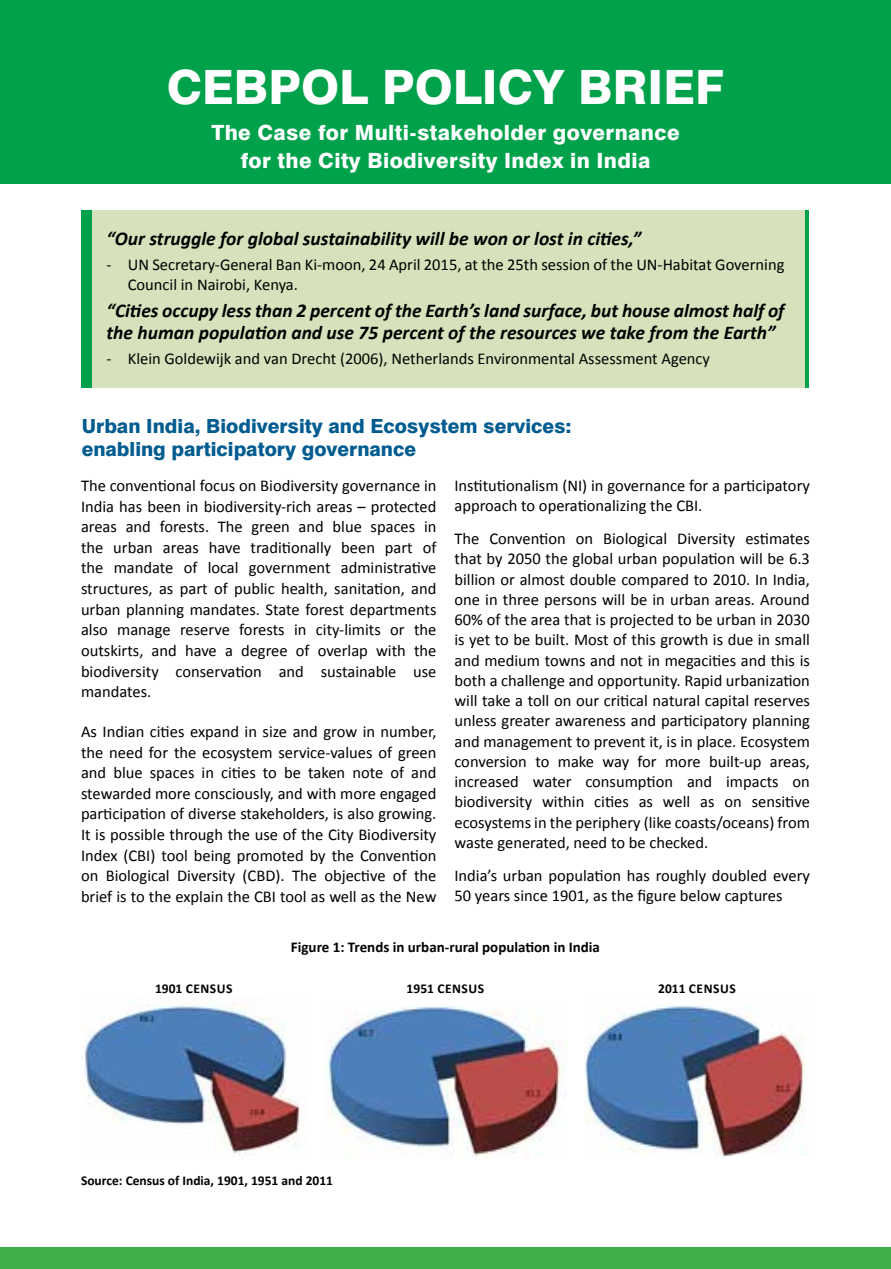
<style>
.page{position:relative;width:891px;height:1269px;background:#fff}
.page>*{position:absolute;margin:0;border:0;box-sizing:border-box;transform-origin:0 0}
.t1{font:800 47.4px "Swiss 721 BT";color:#fff}
.t2{font:800 21px/28.5px "Swiss 721 BT";letter-spacing:.02em;color:#fff;text-align:center}
.t3{font:italic 700 19.5px/22.5px "Calibri";color:#000}
.t4{font:800 19.5px/22.5px "Swiss 721 BT";color:#005c90}
.t5{font:16.5px/20.2px "Calibri";color:#000}
.t6{font:700 15px "Calibri";color:#000}
.t7{font:700 13.5px "Calibri";color:#000}
.t8{font:700 13.5px "Calibri";letter-spacing:.04em;color:#000}
</style>
<div class="page">
<div style="left:0;top:1248px;width:891px;height:21px;background:#41ad49"></div>
<div style="left:0;top:0;width:891px;height:184px;background:#00a14b"></div>
<img style="left:84px;top:1004px;width:215px;height:153px">
<img style="left:324px;top:1006px;width:243px;height:151px">
<img style="left:585px;top:1006px;width:220px;height:152px">
<div style="left:82px;top:210px;width:727px;height:178px;background:#d5e2bb"></div>
<div style="left:81px;top:210px;width:11px;height:178px;background:#00a14b"></div>
<hr style="left:806px;top:210px;width:3px;height:178px;background:#00a14b">
<h1 class="t1" style="left:167px;top:59px;width:559px">CEBPOL POLICY BRIEF</h1>
<p class="t2" style="left:211px;top:118px;width:470px">The Case for Multi-stakeholder governance for the City Biodiversity Index in India</p>
<p class="t3" style="left:107px;top:227px;width:536px">“Our struggle for global sustainability will be won or lost in cities,”</p>
<p class="t5" style="left:128px;top:253px;width:658px;text-indent:-21px">- UN Secretary-General Ban Ki-moon, 24 April 2015, at the 25th session of the UN-Habitat Governing<br>Council in Nairobi, Kenya.</p>
<p class="t3" style="left:107px;top:299px;width:679px">“Cities occupy less than 2 percent of the Earth’s land surface, but house almost half of the human population and use 75 percent of the resources we take from the Earth”</p>
<p class="t5" style="left:107px;top:347px;width:605px">- Klein Goldewijk and van Drecht (2006), Netherlands Environmental Assessment Agency</p>
<p class="t4" style="left:82px;top:415px;width:492px">Urban India, Biodiversity and Ecosystem services: enabling participatory governance</p>
<p class="t5" style="left:81px;top:474px;width:357px;line-height:20.7px;text-align:justify">The conventional focus on Biodiversity governance in India has been in biodiversity-rich areas – protected areas and forests. The green and blue spaces in the urban areas have traditionally been part of the mandate of local government administrative structures, as part of public health, sanitation, and urban planning mandates. State forest departments also manage reserve forests in city-limits or the outskirts, and have a degree of overlap with the biodiversity conservation and sustainable use mandates.</p>
<p class="t5" style="left:81px;top:720px;width:357px;text-align:justify">As Indian cities expand in size and grow in number, the need for the ecosystem service-values of green and blue spaces in cities to be taken note of and stewarded more consciously, and with more engaged participation of diverse stakeholders, is also growing.<br>It is possible through the use of the City Biodiversity Index (CBI) tool being promoted by the Convention on Biological Diversity (CBD). The objective of the brief is to the explain the CBI tool as well as the New</p>
<p class="t5" style="left:454px;top:475px;width:357px">Institutionalism (NI) in governance for a participatory approach to operationalizing the CBI.</p>
<p class="t5" style="left:454px;top:528px;width:357px;text-align:justify">The Convention on Biological Diversity estimates that by 2050 the global urban population will be 6.3 billion or almost double compared to 2010. In India, one in three persons will be in urban areas. Around 60% of the area that is projected to be urban in 2030 is yet to be built. Most of this growth is due in small and medium towns and not in megacities and this is both a challenge and opportunity. Rapid urbanization will take a toll on our critical natural capital reserves unless greater awareness and participatory planning and management to prevent it, is in place. Ecosystem conversion to make way for more built-up areas, increased water consumption and impacts on biodiversity within cities as well as on sensitive ecosystems in the periphery (like coasts/oceans) from waste generated, need to be checked.</p>
<p class="t5" style="left:454px;top:865px;width:357px">India’s urban population has roughly doubled every<br>50 years since 1901, as the figure below captures</p>
<p class="t6" style="left:291px;top:938px;width:311px">Figure 1: Trends in urban-rural population in India</p>
<p class="t8" style="left:155px;top:980px;width:78px">1901 census</p>
<p class="t8" style="left:407px;top:980px;width:78px">1951 census</p>
<p class="t8" style="left:658px;top:980px;width:78px">2011 census</p>
<p class="t7" style="left:81px;top:1173px;width:254px">Source: Census of India, 1901, 1951 and 2011</p>
</div>
